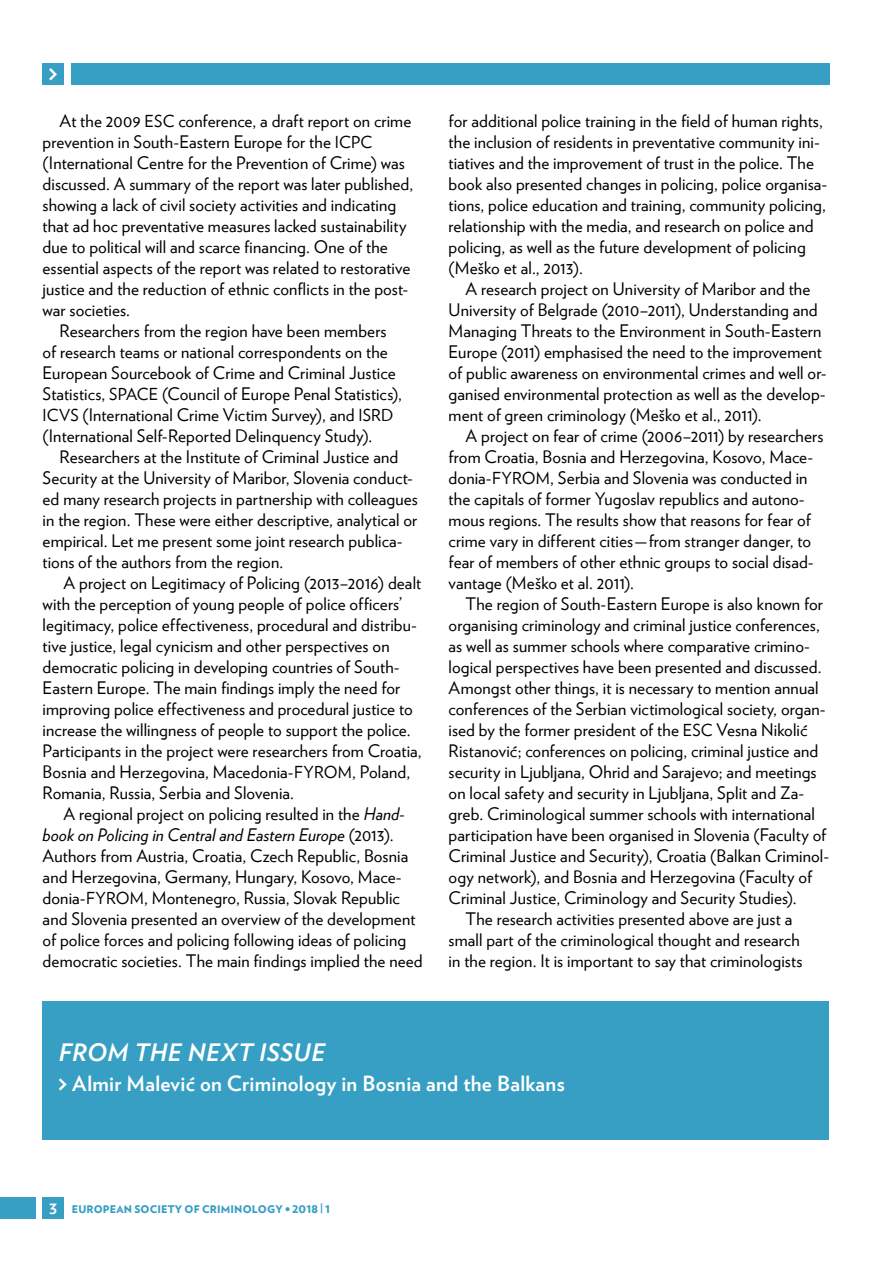
<style>
.page{position:relative;width:893px;height:1263px;background:#fff}
.page>*{position:absolute;margin:0;border:0;box-sizing:border-box;transform-origin:0 0}
.t1{font:italic 700 24px "Verlag";letter-spacing:.025em;color:#fff}
.t2{font:700 21px "Verlag";letter-spacing:.015em;color:#fff}
.t3{font:17.25px/21px "Verlag";letter-spacing:.005em;color:#000}
.t4{font:italic 17.25px "Verlag";color:#000}
.t5{font:900 10.5px "Verlag";letter-spacing:.015em;color:#379fc3}
.s1{font-size:16.5px}
.s2{font-style:italic}
.s3{font-style:normal}
.s4{font-weight:700;font-size:18px;color:#fff}
</style>
<div class="page">
<div style="left:43px;top:1198px;width:21px;height:21px;background:#379fc3"></div>
<div style="left:0;top:1198px;width:35px;height:21px;background:#379fc3"></div>
<div style="left:43px;top:64px;width:21px;height:21px;background:#379fc3"></div>
<svg style="left:49px;top:68px;width:8px;height:12px"></svg>
<div style="left:71px;top:64px;width:758px;height:21px;background:#379fc3"></div>
<div style="left:43px;top:1001px;width:786px;height:139px;background:#379fc3"></div>
<svg style="left:59px;top:1078px;width:8px;height:12px"></svg>
<p class="t3" style="left:60px;top:109px;width:353px">At the 2009 <span class="s1">ESC</span> conference, a draft report on crime</p>
<p class="t3" style="left:43px;top:130px;width:331px">prevention in South-Eastern Europe for the <span class="s1">ICPC</span></p>
<p class="t3" style="left:43px;top:151px;width:364px">(International Centre for the Prevention of Crime) was</p>
<p class="t3" style="left:43px;top:172px;width:372px">discussed. A summary of the report was later published,</p>
<p class="t3" style="left:43px;top:193px;width:355px">showing a lack of civil society activities and indicating</p>
<p class="t3" style="left:43px;top:214px;width:365px">that ad hoc preventative measures lacked sustainability</p>
<p class="t3" style="left:43px;top:235px;width:347px">due to political will and scarce financing. One of the</p>
<p class="t3" style="left:43px;top:256px;width:369px">essential aspects of the report was related to restorative</p>
<p class="t3" style="left:43px;top:277px;width:367px">justice and the reduction of ethnic conflicts in the post-</p>
<p class="t3" style="left:43px;top:298px;width:89px">war societies.</p>
<p class="t3" style="left:60px;top:319px;width:329px">Researchers from the region have been members</p>
<p class="t3" style="left:43px;top:340px;width:347px">of research teams or national correspondents on the</p>
<p class="t3" style="left:43px;top:361px;width:355px">European Sourcebook of Crime and Criminal Justice</p>
<p class="t3" style="left:43px;top:382px;width:361px">Statistics, <span class="s1">SPACE</span> (Council of Europe Penal Statistics),</p>
<p class="t3" style="left:43px;top:403px;width:331px"><span class="s1">ICVS</span> (International Crime Victim Survey), and <span class="s1">ISRD</span></p>
<p class="t3" style="left:43px;top:424px;width:331px">(International Self-Reported Delinquency Study).</p>
<p class="t3" style="left:60px;top:445px;width:340px">Researchers at the Institute of Criminal Justice and</p>
<p class="t3" style="left:43px;top:466px;width:372px">Security at the University of Maribor, Slovenia conduct-</p>
<p class="t3" style="left:43px;top:487px;width:377px">ed many research projects in partnership with colleagues</p>
<p class="t3" style="left:43px;top:508px;width:376px">in the region. These were either descriptive, analytical or</p>
<p class="t3" style="left:43px;top:529px;width:362px">empirical. Let me present some joint research publica-</p>
<p class="t3" style="left:43px;top:550px;width:242px">tions of the authors from the region.</p>
<p class="t3" style="left:63px;top:571px;width:359px">A project on Legitimacy of Policing (2013–2016) dealt</p>
<p class="t3" style="left:43px;top:592px;width:361px">with the perception of young people of police officers’</p>
<p class="t3" style="left:43px;top:613px;width:376px">legitimacy, police effectiveness, procedural and distribu-</p>
<p class="t3" style="left:43px;top:634px;width:348px">tive justice, legal cynicism and other perspectives on</p>
<p class="t3" style="left:43px;top:655px;width:359px">democratic policing in developing countries of South-</p>
<p class="t3" style="left:43px;top:676px;width:359px">Eastern Europe. The main findings imply the need for</p>
<p class="t3" style="left:43px;top:697px;width:372px">improving police effectiveness and procedural justice to</p>
<p class="t3" style="left:43px;top:718px;width:370px">increase the willingness of people to support the police.</p>
<p class="t3" style="left:43px;top:739px;width:381px">Participants in the project were researchers from Croatia,</p>
<p class="t3" style="left:43px;top:760px;width:273px">Bosnia and H erzegovina, Macedonia-<span class="s1">FYRO</span></p>
<p class="t3" style="left:338px;top:760px;width:74px"><span class="s1">M</span>, Poland,</p>
<p class="t3" style="left:43px;top:781px;width:253px">Romania, Russia, Serbia and Slovenia.</p>
<p class="t3" style="left:63px;top:802px;width:343px">A regional project on policing resulted in the <span class="s2">Hand-</span></p>
<p class="t4" style="left:43px;top:821px;width:353px">book on Policing in Central and Eastern Europe <span class="s3">(2013).</span></p>
<p class="t3" style="left:43px;top:844px;width:367px">Authors from Austria, Croatia, Czech Republic, Bosnia</p>
<p class="t3" style="left:43px;top:865px;width:361px">and H erzegovina, Germany, H ungary, Kosovo, Mace-</p>
<p class="t3" style="left:43px;top:886px;width:65px">donia-<span class="s1">FYRO</span></p>
<p class="t3" style="left:43px;top:886px;width:382px;text-indent:87px"><span class="s1">M</span>, Montenegro, Russia, Slovak Republic and Slovenia presented an overview of the development of police forces and policing following ideas of policing democratic societies. The main findings implied the need</p>
<p class="t3" style="left:449px;top:109px;width:380px">for additional police training in the field of human rights, the inclusion of residents in preventative community ini&shy;tiatives and the improvement of trust in the police. The book also presented changes in policing, police organisa&shy;tions, police education and training, community policing, relationship with the media, and research on police and policing, as well as the future development of policing (Meško et al., 2013).</p>
<p class="t3" style="left:449px;top:277px;width:379px;text-indent:17px">A research project on University of Maribor and the University of Belgrade (2010–2011), Understanding and Managing Threats to the Environment in South-Eastern Europe (2011) emphasised the need to the improvement of public awareness on environmental crimes and well or&shy;ganised environmental protection as well as the develop&shy;ment of green criminology (Meško et al., 2011).</p>
<p class="t3" style="left:449px;top:424px;width:376px;text-indent:17px">A project on fear of crime (2006–2011) by researchers from Croatia, Bosnia and H erzegovina, Kosovo, Mace&shy;donia-<span class="s1">FYRO</span></p>
<p class="t3" style="left:449px;top:466px;width:367px;text-indent:87px"><span class="s1">M</span>, Serbia and Slovenia was conducted in the capitals of former Yugoslav republics and autono&shy;mous regions. The results show that reasons for fear of crime vary in different cities — from stranger danger, to fear of members of other ethnic groups to social disad&shy;vantage (Meško et al. 2011).</p>
<p class="t3" style="left:466px;top:592px;width:359px">The region of South-Eastern Europe is also known for</p>
<p class="t3" style="left:449px;top:613px;width:373px">organising criminology and criminal justice conferences,</p>
<p class="t3" style="left:449px;top:634px;width:363px">as well as summer schools where comparative crimino-</p>
<p class="t3" style="left:449px;top:655px;width:375px">logical perspectives have been presented and discussed.</p>
<p class="t3" style="left:449px;top:676px;width:371px">Amongst other things, it is necessary to mention annual</p>
<p class="t3" style="left:449px;top:697px;width:379px">conferences of the Serbian victimological society, organ-</p>
<p class="t3" style="left:449px;top:718px;width:361px">ised by the former president of the <span class="s1">ESC</span> Vesna Nikolić</p>
<p class="t3" style="left:449px;top:739px;width:371px">Ristanović; conferences on policing, criminal justice and</p>
<p class="t3" style="left:449px;top:760px;width:370px">security in Ljubljana, Ohrid and Sarajevo; and meetings</p>
<p class="t3" style="left:449px;top:781px;width:357px">on local safety and security in Ljubljana, Split and Za-</p>
<p class="t3" style="left:449px;top:802px;width:368px">greb. Criminological summer schools with international</p>
<p class="t3" style="left:449px;top:823px;width:379px">participation have been organised in Slovenia (Faculty of</p>
<p class="t3" style="left:449px;top:844px;width:382px">Criminal Justice and Security), Croatia (Balkan Criminol-</p>
<p class="t3" style="left:449px;top:865px;width:365px">ogy network), and Bosnia and H erzegovina (Faculty of</p>
<p class="t3" style="left:449px;top:886px;width:349px">Criminal Justice, Criminology and Security Studies).</p>
<p class="t3" style="left:466px;top:907px;width:328px">The research activities presented above are just a</p>
<p class="t3" style="left:449px;top:928px;width:353px">small part of the criminological thought and research</p>
<p class="t3" style="left:449px;top:949px;width:355px">in the region. It is important to say that criminologists</p>
<h1 class="t1" style="left:59px;top:1033px;width:268px">FROM THE NEXT ISSUE</h1>
<p class="t2" style="left:72px;top:1066px;width:494px">Almir Malević on Criminology in Bosnia and the Balkans</p>
<p class="t5" style="left:49px;top:1200px;width:243px"><span class="s4">3</span> EUROPEAN SOCIETY OF CRIMINOLOGY •</p>
<p class="t5" style="left:320px;top:1198px;width:4px">|</p>
</div>
